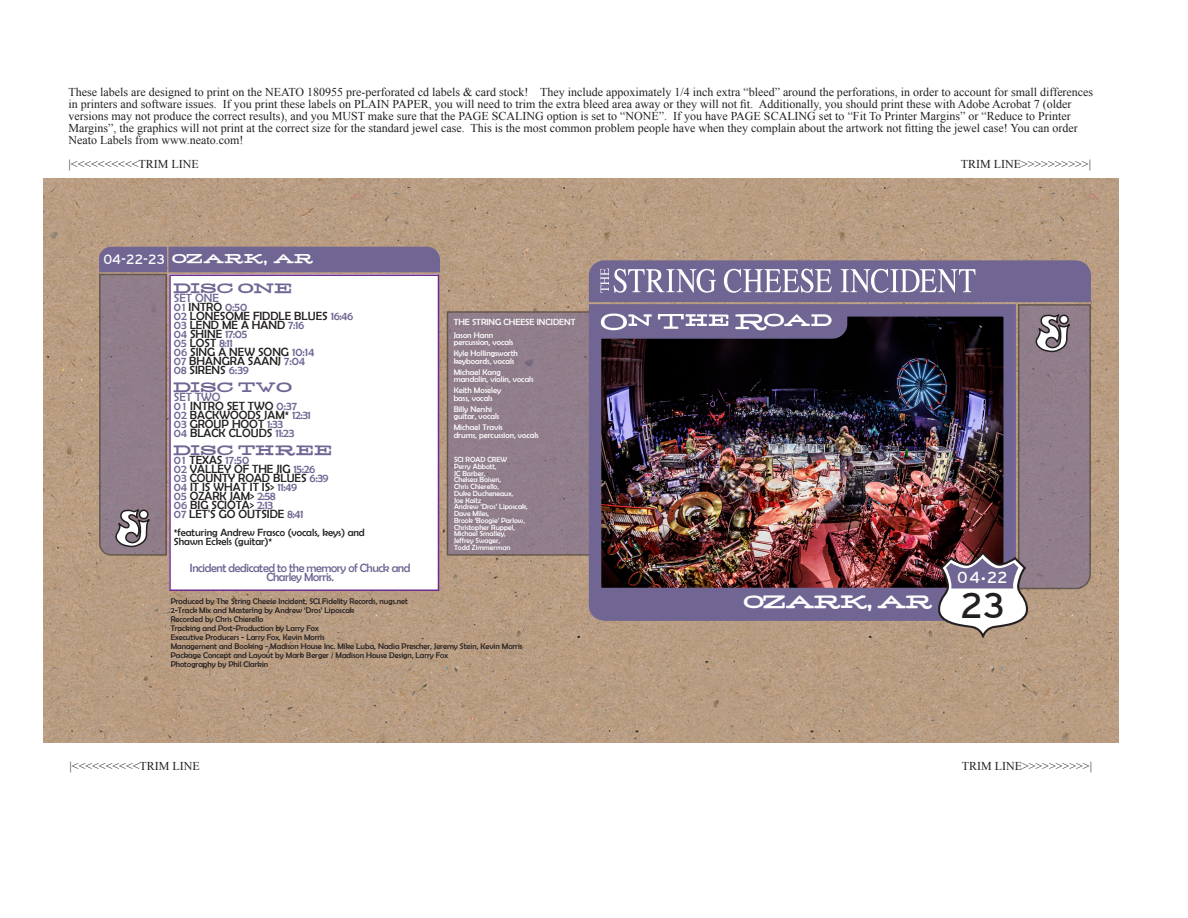
<style>
.page{position:relative;width:1188px;height:918px;background:#fff}
.page>*{position:absolute;margin:0;border:0;box-sizing:border-box;transform-origin:0 0}
.t1{font:36px "Interstate";color:#231f20}
.t2{font:16.05px "Interstate";color:#fff}
.t3{font:15.75px "Stereo Normal";color:#fff}
.t4{font:13.5px "Interstate";color:#fff}
.t5{font:12px/12px "Times New Roman";color:#231f20}
.t6{font:12px/9px "Berlin Sans FB";color:#231f20}
.t7{font:12px/9px "Berlin Sans FB";letter-spacing:-.035em;color:#716693;text-align:center}
.t8{font:12px "Stereo Normal";letter-spacing:.06em;color:#716693}
.t9{font:11.25px "Stereo Normal";letter-spacing:.06em;color:#fff}
.t10{font:10.5px/9px "Berlin Sans FB";color:#231f20}
.t11{font:9px "Berlin Sans FB";color:#fff}
.t12{font:8.25px/9px "Berlin Sans FB";color:#231f20}
.t13{font:8.25px/7.4px "Berlin Sans FB";color:#fff}
.t14{font:7.5px/6.8px "Berlin Sans FB";color:#fff}
.s1{color:#716693}
</style>
<div class="page">
<img style="left:44px;top:179px;width:1075px;height:564px">
<svg style="left:169px;top:556px;width:270px;height:35px"></svg>
<div style="left:447px;top:311px;width:141px;height:245px;background:#907e8b"></div>
<img style="left:588px;top:260px;width:504px;height:378px">
<svg style="left:98px;top:246px;width:343px;height:310px"></svg>
<p class="t5" style="left:68px;top:87px;width:1026px">These labels are designed to print on the NEATO 180955 pre-perforated cd labels &amp; card stock! They include appoximately 1/4 inch extra “bleed” around the perforations, in order to account for small differences in printers and software issues. If you print these labels on PLAIN PAPER, you will need to trim the extra bleed area away or they will not fit. Additionally, you should print these with Adobe Acrobat 7 (older versions may not produce the correct results), and you MUST make sure that the PAGE SCALING option is set to “NONE”. If you have PAGE SCALING set to “Fit To Printer Margins” or “Reduce to Printer Margins”, the graphics will not print at the correct size for the standard jewel case. This is the most common problem people have when they complain about the artwork not fitting the jewel case! You can order Neato Labels from www.neato.com!</p>
<p class="t5" style="left:68px;top:159px;width:132px">|&lt;&lt;&lt;&lt;&lt;&lt;&lt;&lt;&lt;&lt;TRIM LINE</p>
<p class="t5" style="left:961px;top:159px;width:132px">TRIM LINE&gt;&gt;&gt;&gt;&gt;&gt;&gt;&gt;&gt;&gt;|</p>
<p class="t4" style="left:103px;top:251px;width:63px">04-22-23</p>
<p class="t9" style="left:172px;top:252px;width:143px">OZARK, AR</p>
<p class="t8" style="left:174px;top:281px;width:120px">DISC ONE</p>
<p class="t6" style="left:174px;top:294px;width:181px"><span class="s1">SET ONE<br>01</span> INTRO <span class="s1">0:50<br>02</span> LONESOME FIDDLE BLUES <span class="s1">16:46<br>03</span> LEND ME A HAND <span class="s1">7:16<br>04</span> SHINE <span class="s1">17:05<br>05</span> LOST <span class="s1">8:11<br>06</span> SING A NEW SONG <span class="s1">10:14<br>07</span> BHANGRA SAANJ <span class="s1">7:04<br>08</span> SIRENS <span class="s1">6:39</span></p>
<p class="t8" style="left:174px;top:380px;width:119px">DISC TWO</p>
<p class="t6" style="left:174px;top:393px;width:139px"><span class="s1">SET TWO<br>0 1</span> INTRO SET TWO <span class="s1">0:37<br>02</span> BACKWOODS JAM* <span class="s1">12:31<br>03</span> GROUP HOOT <span class="s1">1:33<br>04</span> BLACK CLOUDS <span class="s1">11:23</span></p>
<p class="t8" style="left:174px;top:443px;width:160px">DISC THREE</p>
<p class="t6" style="left:174px;top:456px;width:156px"><span class="s1">01</span> TEXAS <span class="s1">17:50<br>02</span> VALLEY OF THE JIG <span class="s1">15:26<br>03</span> COUNTY ROAD BLUES <span class="s1">6:39<br>04</span> IT IS WHAT IT IS&gt; <span class="s1">11:49<br>05</span> OZARK JAM&gt; <span class="s1">2:58<br>06</span> BIG SCIOTA&gt; <span class="s1">2:13<br>07</span> LET'S GO OUTSIDE <span class="s1">8:41</span></p>
<p class="t10" style="left:174px;top:528px;width:192px">*featuring Andrew Frasco (vocals, keys) and<br>Shawn Eckels (guitar)*</p>
<p class="t7" style="left:190px;top:564px;width:222px">Incident dedicated to the memory of Chuck and<br>Charley Morris.</p>
<p class="t11" style="left:454px;top:317px;width:123px">THE STRING CHEESE INCIDENT</p>
<p class="t13" style="left:454px;top:331px;width:61px">Jason Hann percussion, vocals</p>
<p class="t13" style="left:454px;top:350px;width:66px">Kyle Hollingsworth keyboards, vocals</p>
<p class="t13" style="left:454px;top:368px;width:81px">Michael Kang mandolin, violin, vocals</p>
<p class="t13" style="left:454px;top:387px;width:49px">Keith Moseley bass, vocals</p>
<p class="t13" style="left:454px;top:405px;width:47px">Billy Nershi guitar, vocals</p>
<p class="t13" style="left:454px;top:424px;width:87px">Michael Travis<br>drums, percussion, vocals</p>
<p class="t14" style="left:454px;top:456px;width:75px">SCI ROAD CREW<br>Perry Abbott,<br>JC Barber,<br>Chelsea Boisen,<br>Chris Chierello,<br>Duke Ducheneaux,<br>Joe Kaitz<br>Andrew ‘Dros’ Liposcak,<br>Dave Miles,<br>Brook ‘Boogie’ Parlow,<br>Christopher Ruppel,<br>Michael Smalley,<br>Jeffrey Swager,<br>Todd Zimmerman</p>
<p class="t12" style="left:171px;top:596px;width:353px">Produced by The String Cheese Incident, SCI Fidelity Records, nugs.net<br>2-Track Mix and Mastering by Andrew ‘Dros’ Liposcak<br>Recorded by Chris Chierello<br>Tracking and Post-Production by Larry Fox<br>Executive Producers - Larry Fox, Kevin Morris<br>Management and Booking - Madison House Inc. Mike Luba, Nadia Prescher, Jeremy Stein, Kevin Morris</p>
<p class="t12" style="left:268px;top:646px;width:4px">/</p>
<p class="t12" style="left:171px;top:650px;width:279px">Package Concept and Layout by Mark Berger / Madison House Design, Larry Fox<br>Photography by Phil Clarkin</p>
<h3 class="t3" style="left:744px;top:592px;width:190px">OZARK, AR</h3>
<h2 class="t2" style="left:957px;top:568px;width:52px">04<sup>.</sup>22</h2>
<h1 class="t1" style="left:960px;top:585px;width:46px">23</h1>
<p class="t5" style="left:69px;top:761px;width:132px">|&lt;&lt;&lt;&lt;&lt;&lt;&lt;&lt;&lt;&lt;TRIM LINE</p>
<p class="t5" style="left:962px;top:761px;width:132px">TRIM LINE&gt;&gt;&gt;&gt;&gt;&gt;&gt;&gt;&gt;&gt;|</p>
</div>
